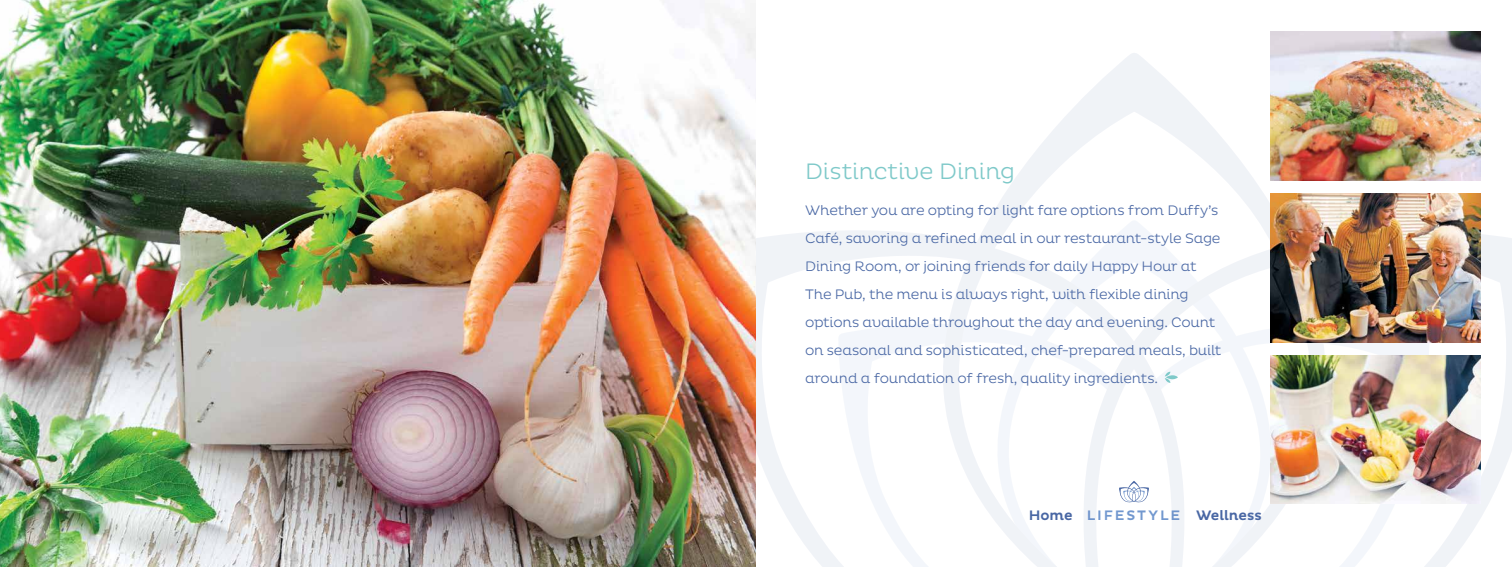
<style>
.page{position:relative;width:1512px;height:567px;background:#fff}
.page>*{position:absolute;margin:0;border:0;box-sizing:border-box;transform-origin:0 0}
.t1{font:300 22.75px "Pluto";letter-spacing:-.01em;color:#7ec9c9}
.t2{font:300 14px/28px "Pluto";letter-spacing:-.02em;color:#4967a4}
.t3{font:500 14px "Pluto";color:#4967a4}
.s1{color:#7298cf}
</style>
<div class="page">
<svg style="left:756px;top:53px;width:756px;height:514px"></svg>
<img style="left:0;top:0;width:756px;height:567px">
<svg style="left:1165px;top:372px;width:13px;height:11px"></svg>
<img style="left:1270px;top:32px;width:210px;height:148px">
<img style="left:1270px;top:193px;width:210px;height:149px">
<img style="left:1270px;top:355px;width:210px;height:149px">
<h1 class="t1" style="left:805px;top:158px;width:211px">Distinctive Dining</h1>
<p class="t2" style="left:805px;top:196px;width:418px">Whether you are opting for light fare options from Duffy’s Café, savoring a refined meal in our restaurant-style Sage Dining Room, or joining friends for daily Happy Hour at The Pub, the menu is always right, with flexible dining options available throughout the day and evening. Count on seasonal and sophisticated, chef-prepared meals, built around a foundation of fresh, quality ingredients.</p>
<p class="t3" style="left:1029px;top:507px;width:234px">Home <span class="s1">LIFEST YLE</span> Wellness</p>
</div>
